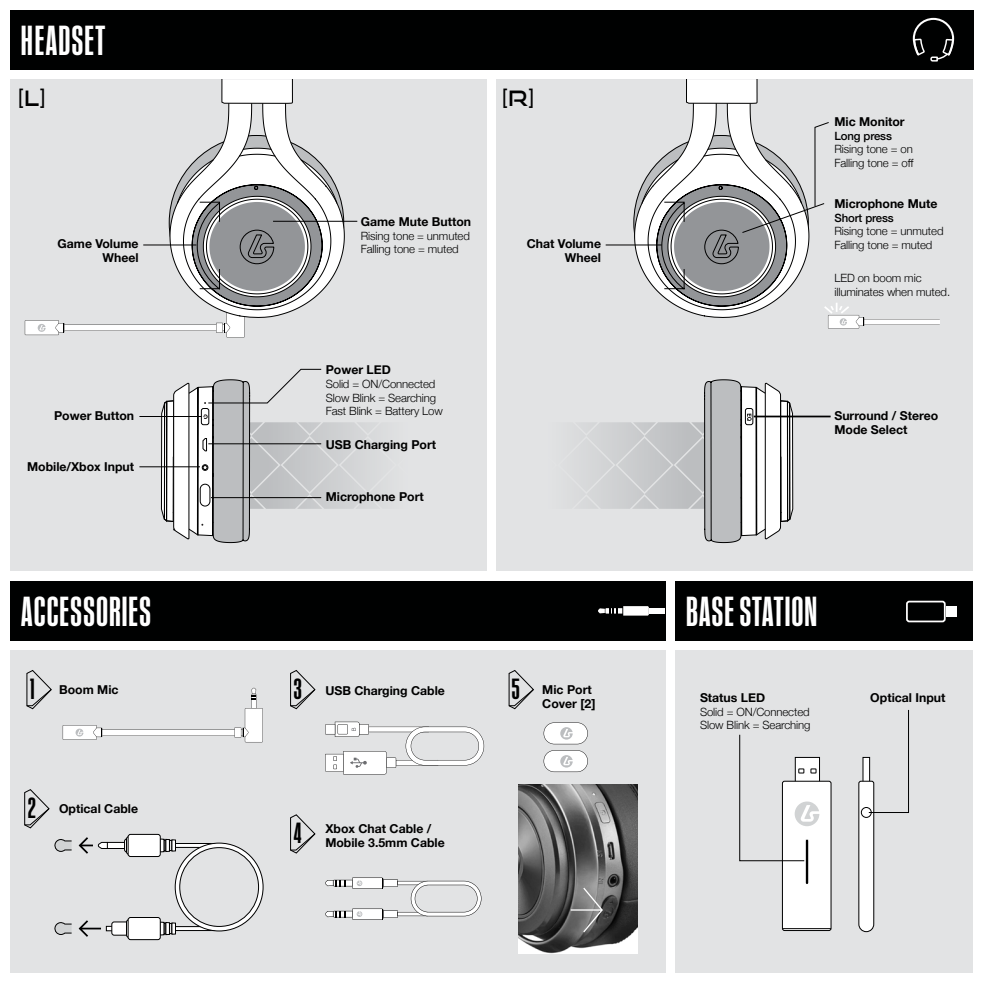
<style>
.page{position:relative;width:983px;height:983px;background:#fff}
.page>*{position:absolute;margin:0;border:0;box-sizing:border-box;transform-origin:0 0}
.t1{font:500 40.25px "Kommissar X Cond";letter-spacing:.04em;color:#fff}
.t2{font:500 28px "Kommissar X Cond";color:#000}
.t3{font:21px "Good Times Rg";color:#000}
.t4{font:700 12.25px/14.7px "Helvetica Neue";color:#000}
.t5{font:300 11.38px/13.7px "Helvetica Neue";letter-spacing:-.01em;color:#000}
.t6{font:500 11.38px "Helvetica Neue";letter-spacing:-.01em;color:#000}
</style>
<div class="page">
<div style="left:10px;top:79px;width:476px;height:491px;background:#e2e3e4"></div>
<div style="left:496px;top:79px;width:476px;height:491px;background:#e2e3e4"></div>
<div style="left:10px;top:650px;width:655px;height:322px;background:#e2e3e4"></div>
<div style="left:675px;top:650px;width:297px;height:322px;background:#e2e3e4"></div>
<svg style="left:25px;top:79px;width:320px;height:258px"></svg>
<div style="left:10px;top:10px;width:962px;height:59px;background:#000101"></div>
<div style="left:10px;top:580px;width:655px;height:60px;background:#000101"></div>
<div style="left:675px;top:580px;width:297px;height:60px;background:#000101"></div>
<hr style="left:143px;top:244px;width:53px;height:1px;background:#000">
<hr style="left:273px;top:221px;width:84px;height:1px;background:#000">
<svg style="left:161px;top:368px;width:209px;height:175px"></svg>
<hr style="left:605px;top:244px;width:56px;height:1px;background:#000">
<hr style="left:139px;top:416px;width:62px;height:1px;background:#000">
<hr style="left:208px;top:443px;width:113px;height:1px;background:#000">
<hr style="left:211px;top:497px;width:110px;height:1px;background:#000">
<hr style="left:139px;top:466px;width:61px;height:1px;background:#000">
<svg style="left:586px;top:379px;width:207px;height:164px"></svg>
<hr style="left:753px;top:415px;width:77px;height:2px;background:#000">
<svg style="left:26px;top:670px;width:26px;height:39px"></svg>
<svg style="left:290px;top:814px;width:25px;height:39px"></svg>
<svg style="left:24px;top:789px;width:26px;height:39px"></svg>
<div style="left:649px;top:607px;width:16px;height:6px;background:#fff"></div>
<svg style="left:598px;top:606px;width:50px;height:9px"></svg>
<svg style="left:63px;top:687px;width:200px;height:55px"></svg>
<svg style="left:290px;top:670px;width:25px;height:39px"></svg>
<svg style="left:325px;top:877px;width:156px;height:42px"></svg>
<svg style="left:325px;top:721px;width:159px;height:53px"></svg>
<svg style="left:543px;top:750px;width:44px;height:21px"></svg>
<svg style="left:543px;top:722px;width:44px;height:22px"></svg>
<svg style="left:508px;top:670px;width:26px;height:39px"></svg>
<div style="left:782px;top:781px;width:48px;height:149px;background:#fff;border-radius:2px"></div>
<div style="left:782px;top:780px;width:49px;height:150px;border:1px solid #000;border-radius:2px"></div>
<hr style="left:805px;top:838px;width:3px;height:46px;background:#000;border-radius:2px">
<div style="left:804px;top:838px;width:4px;height:46px;border:1px solid #fff;border-radius:2px"></div>
<hr style="left:782px;top:928px;width:48px;height:1px;background:#000">
<div style="left:159px;top:838px;width:5px;height:14px;border:1px solid #000"></div>
<svg style="left:54px;top:837px;width:55px;height:17px"></svg>
<div style="left:107px;top:842px;width:19px;height:6px;background:#fff"></div>
<div style="left:107px;top:841px;width:19px;height:7px;border:1px solid #000"></div>
<div style="left:124px;top:838px;width:33px;height:14px;border:1px solid #000;border-radius:2px"></div>
<div style="left:126px;top:836px;width:33px;height:18px;border:1px solid #000;border-radius:2px"></div>
<div style="left:128px;top:834px;width:32px;height:22px;background:#fff;border-radius:2px"></div>
<div style="left:128px;top:833px;width:32px;height:23px;border:1px solid #000;border-radius:2px"></div>
<svg style="left:54px;top:920px;width:47px;height:17px"></svg>
<div style="left:159px;top:921px;width:5px;height:14px;border:1px solid #000"></div>
<hr style="left:106px;top:926px;width:19px;height:4px;background:#fff">
<div style="left:106px;top:925px;width:19px;height:5px;border:1px solid #000"></div>
<div style="left:112px;top:921px;width:32px;height:13px;background:#fff;border-radius:2px"></div>
<div style="left:111px;top:921px;width:33px;height:14px;border:1px solid #000;border-radius:2px"></div>
<div style="left:126px;top:919px;width:33px;height:18px;border:1px solid #000;border-radius:2px"></div>
<div style="left:128px;top:917px;width:32px;height:22px;background:#fff;border-radius:2px"></div>
<div style="left:128px;top:916px;width:32px;height:23px;border:1px solid #000;border-radius:2px"></div>
<svg style="left:160px;top:839px;width:104px;height:95px"></svg>
<img style="left:518px;top:784px;width:119px;height:168px">
<svg style="left:569px;top:886px;width:34px;height:47px;background:#7b7b7b"></svg>
<svg style="left:858px;top:709px;width:51px;height:222px"></svg>
<svg style="left:739px;top:734px;width:80px;height:127px"></svg>
<div style="left:945px;top:606px;width:11px;height:10px;background:#fff"></div>
<div style="left:905px;top:600px;width:40px;height:22px;border:2px solid #fff;border-radius:2px"></div>
<svg style="left:912px;top:17px;width:42px;height:45px"></svg>
<svg style="left:634px;top:79px;width:305px;height:249px"></svg>
<h1 class="t1" style="left:21px;top:15px;width:85px">HEADSET</h1>
<h3 class="t3" style="left:17px;top:86px;width:30px">[L]</h3>
<h3 class="t3" style="left:501px;top:86px;width:35px">[R]</h3>
<p class="t4" style="left:58px;top:236px;width:82px;text-align:right">Game Volume<br>Wheel</p>
<p class="t4" style="left:54px;top:408px;width:82px">Power Button</p>
<p class="t4" style="left:27px;top:459px;width:109px">Mobile/Xbox Input</p>
<p class="t4" style="left:360px;top:214px;width:112px">Game Mute Button</p>
<p class="t5" style="left:360px;top:228px;width:111px">Rising tone = unmuted<br>Falling tone = muted</p>
<p class="t4" style="left:526px;top:236px;width:76px;text-align:right">Chat Volume<br>Wheel</p>
<p class="t4" style="left:325px;top:363px;width:67px">Power LED</p>
<p class="t5" style="left:325px;top:376px;width:119px">Solid = ON/Connected<br>Slow Blink = Searching<br>Fast Blink = Battery Low</p>
<p class="t4" style="left:325px;top:437px;width:112px">USB Charging Port</p>
<p class="t4" style="left:325px;top:490px;width:99px">Microphone Port</p>
<p class="t4" style="left:834px;top:115px;width:72px">Mic Monitor</p>
<p class="t6" style="left:834px;top:126px;width:59px">Long press</p>
<p class="t5" style="left:834px;top:142px;width:81px">Rising tone = on<br>Falling tone = off</p>
<p class="t4" style="left:834px;top:196px;width:104px">Microphone Mute</p>
<p class="t6" style="left:834px;top:208px;width:61px">Short press</p>
<p class="t5" style="left:834px;top:223px;width:111px">Rising tone = unmuted<br>Falling tone = muted</p>
<p class="t5" style="left:834px;top:270px;width:117px">LED on boom mic illuminates when muted.</p>
<p class="t4" style="left:834px;top:408px;width:105px">Surround / Stereo<br>Mode Select</p>
<h1 class="t1" style="left:21px;top:585px;width:131px">ACCESSORIES</h1>
<h1 class="t1" style="left:686px;top:585px;width:132px">BASESTATION</h1>
<h2 class="t2" style="left:30px;top:670px;width:6px">1</h2>
<p class="t4" style="left:59px;top:682px;width:61px">Boom Mic</p>
<h2 class="t2" style="left:28px;top:789px;width:9px">2</h2>
<p class="t4" style="left:59px;top:801px;width:80px">Optical Cable</p>
<h2 class="t2" style="left:294px;top:670px;width:9px">3</h2>
<p class="t4" style="left:542px;top:682px;width:55px">Mic Port<br>Cover [2]</p>
<h2 class="t2" style="left:511px;top:670px;width:9px">5</h2>
<p class="t4" style="left:325px;top:683px;width:121px">USB Charging Cable</p>
<h2 class="t2" style="left:294px;top:814px;width:9px">4</h2>
<p class="t4" style="left:325px;top:821px;width:121px">Xbox Chat Cable /<br>Mobile 3.5mm Cable</p>
<p class="t4" style="left:699px;top:690px;width:67px">Status LED</p>
<p class="t5" style="left:699px;top:703px;width:112px">Solid = ON/Connected<br>Slow Blink = Searching</p>
<p class="t4" style="left:870px;top:690px;width:77px">Optical Input</p>
</div>
